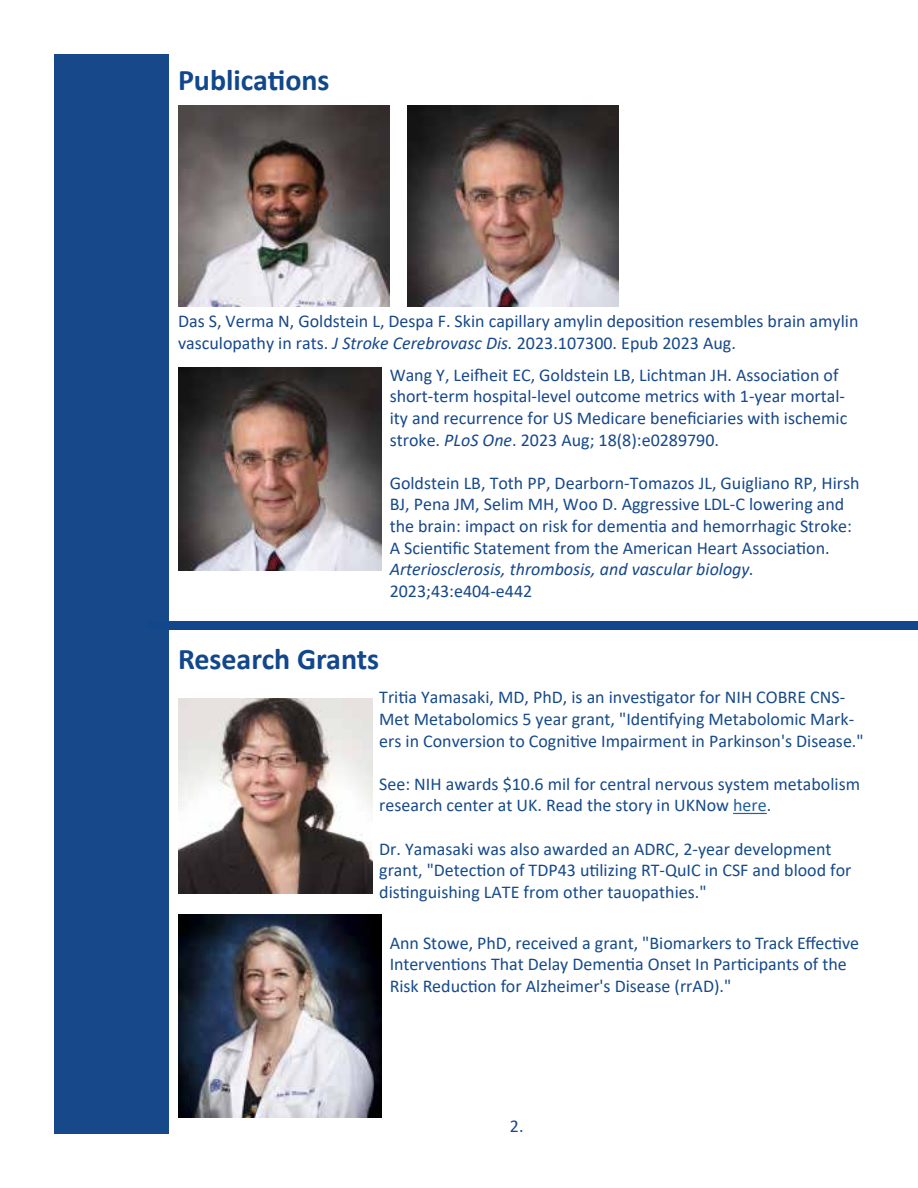
<style>
.page{position:relative;width:918px;height:1188px;background:#fff}
.page>*{position:absolute;margin:0;border:0;box-sizing:border-box;transform-origin:0 0}
.t1{font:700 30px "Calibri";color:#12478b}
.t2{font:18px/21.6px "Calibri";color:#17488a}
.t3{font:18px/21.6px "Calibri";color:#164a8a}
.t4{font:italic 18px "Calibri";color:#17488a}
.s1{font-style:italic}
.s2{color:#215e9e}
</style>
<div class="page">
<div style="left:54px;top:54px;width:114px;height:1080px;background:#17498a"></div>
<div style="left:148px;top:621px;width:770px;height:9px;background:#12478b"></div>
<img style="left:178px;top:106px;width:212px;height:200px">
<img style="left:407px;top:106px;width:212px;height:200px">
<img style="left:178px;top:699px;width:194px;height:194px">
<hr style="left:733px;top:813px;width:34px;height:1px;background:#215e9e">
<img style="left:178px;top:914px;width:204px;height:204px">
<img style="left:178px;top:367px;width:204px;height:204px">
<h1 class="t1" style="left:178px;top:59px;width:153px">Publications</h1>
<p class="t2" style="left:178px;top:310px;width:682px">Das S, Verma N, Goldstein L, Despa F. Skin capillary amylin deposition resembles brain amylin vasculopathy in rats. <span class="s1">J Stroke Cerebrovasc Dis.</span> 2023.107300. Epub 2023 Aug.</p>
<p class="t2" style="left:390px;top:364px;width:459px">Wang Y, Leifheit EC, Goldstein LB, Lichtman JH. Association of short-term hospital-level outcome metrics with 1-year mortal&shy;ity and recurrence for US Medicare beneficiaries with ischemic stroke. <span class="s1">PLoS One</span>. 2023 Aug; 18(8):e0289790.</p>
<p class="t2" style="left:390px;top:472px;width:471px">Goldstein LB, Toth PP, Dearborn-Tomazos JL, Guigliano RP, Hirsh BJ, Pena JM, Selim MH, Woo D. Aggressive LDL-C lowering and the brain: impact on risk for dementia and hemorrhagic Stroke:<br>A Scientific Statement from the American Heart Association.</p>
<p class="t4" style="left:390px;top:557px;width:366px">Arteriosclerosis, thrombosis, and vascular biology.</p>
<p class="t2" style="left:390px;top:580px;width:144px">2023;43:e404-e442</p>
<h1 class="t1" style="left:178px;top:638px;width:203px">Research Grants</h1>
<p class="t3" style="left:379px;top:686px;width:486px">Tritia Yamasaki, MD, PhD, is an investigator for NIH COBRE CNS-<br>Met Metabolomics 5 year grant, "Identifying Metabolomic Mark&shy;ers in Conversion to Cognitive Impairment in Parkinson's Disease."</p>
<p class="t3" style="left:379px;top:773px;width:482px">See: NIH awards $10.6 mil for central nervous system metabolism research center at UK. Read the story in UKNow <span class="s2">here</span>.</p>
<p class="t3" style="left:379px;top:837px;width:474px">Dr. Yamasaki was also awarded an ADRC, 2-year development grant, "Detection of TDP43 utilizing RT-QuIC in CSF and blood for distinguishing LATE from other tauopathies."</p>
<p class="t3" style="left:390px;top:932px;width:471px">Ann Stowe, PhD, received a grant, "Biomarkers to Track Effective<br>Interventions That Delay Dementia Onset In Participants of the<br>Risk Reduction for Alzheimer's Disease (rrAD)."</p>
<p class="t2" style="left:510px;top:1115px;width:15px">2.</p>
</div>
